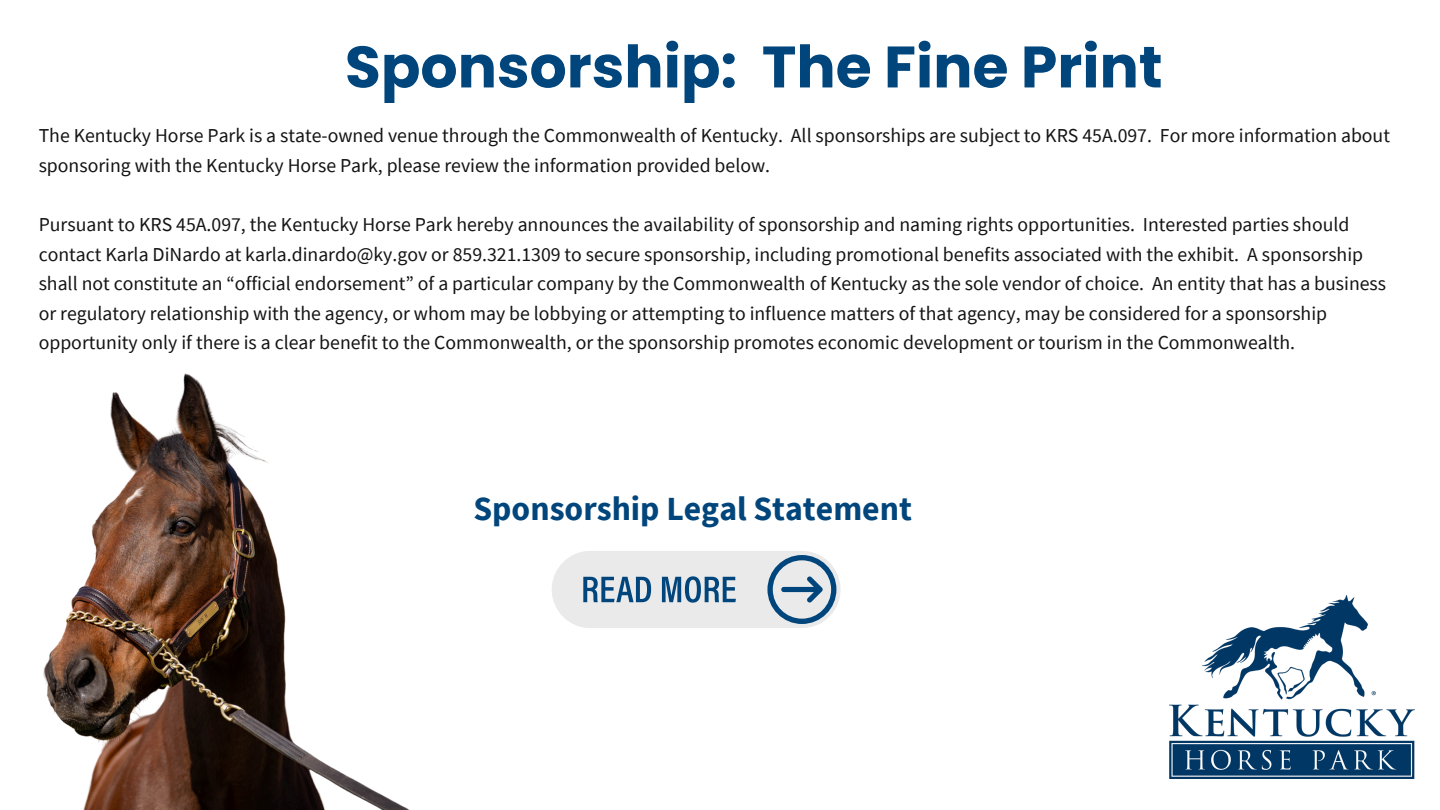
<style>
.page{position:relative;width:1440px;height:810px;background:#fff}
.page>*{position:absolute;margin:0;border:0;box-sizing:border-box;transform-origin:0 0}
.t1{font:700 58.4px "Poppins";color:#00457b}
.t2{font:700 33.7px "Source Sans Pro";color:#00457b}
.t3{font:19.7px/29.6px "Source Sans Pro";color:#141414}
</style>
<div class="page">
<img style="left:1169px;top:596px;width:246px;height:183px">
<img style="left:43px;top:373px;width:366px;height:437px">
<div style="left:552px;top:551px;width:288px;height:77px;background:#eaeaea;border-radius:39px"></div>
<svg style="left:767px;top:555px;width:69px;height:69px"></svg>
<svg style="left:583px;top:577px;width:68px;height:25px"></svg>
<svg style="left:662px;top:576px;width:74px;height:27px"></svg>
<h2 class="t1" style="left:345px;top:26px;width:819px">Sponsorship: The Fine Print</h2>
<p class="t3" style="left:39px;top:120px;width:1353px">The Kentucky Horse Park is a state-owned venue through the Commonwealth of Kentucky. All sponsorships are subject to KRS 45A.097. For more information about sponsoring with the Kentucky Horse Park, please review the information provided below.</p>
<p class="t3" style="left:39px;top:209px;width:1349px">Pursuant to KRS 45A.097, the Kentucky Horse Park hereby announces the availability of sponsorship and naming rights opportunities. Interested parties should contact Karla DiNardo at karla.dinardo@ky.gov or 859.321.1309 to secure sponsorship, including promotional benefits associated with the exhibit. A sponsorship shall not constitute an “official endorsement” of a particular company by the Commonwealth of Kentucky as the sole vendor of choice. An entity that has a business or regulatory relationship with the agency, or whom may be lobbying or attempting to influence matters of that agency, may be considered for a sponsorship opportunity only if there is a clear benefit to the Commonwealth, or the sponsorship promotes economic development or tourism in the Commonwealth.</p>
<p class="t2" style="left:474px;top:487px;width:440px">Sponsorship Legal Statement</p>
</div>
